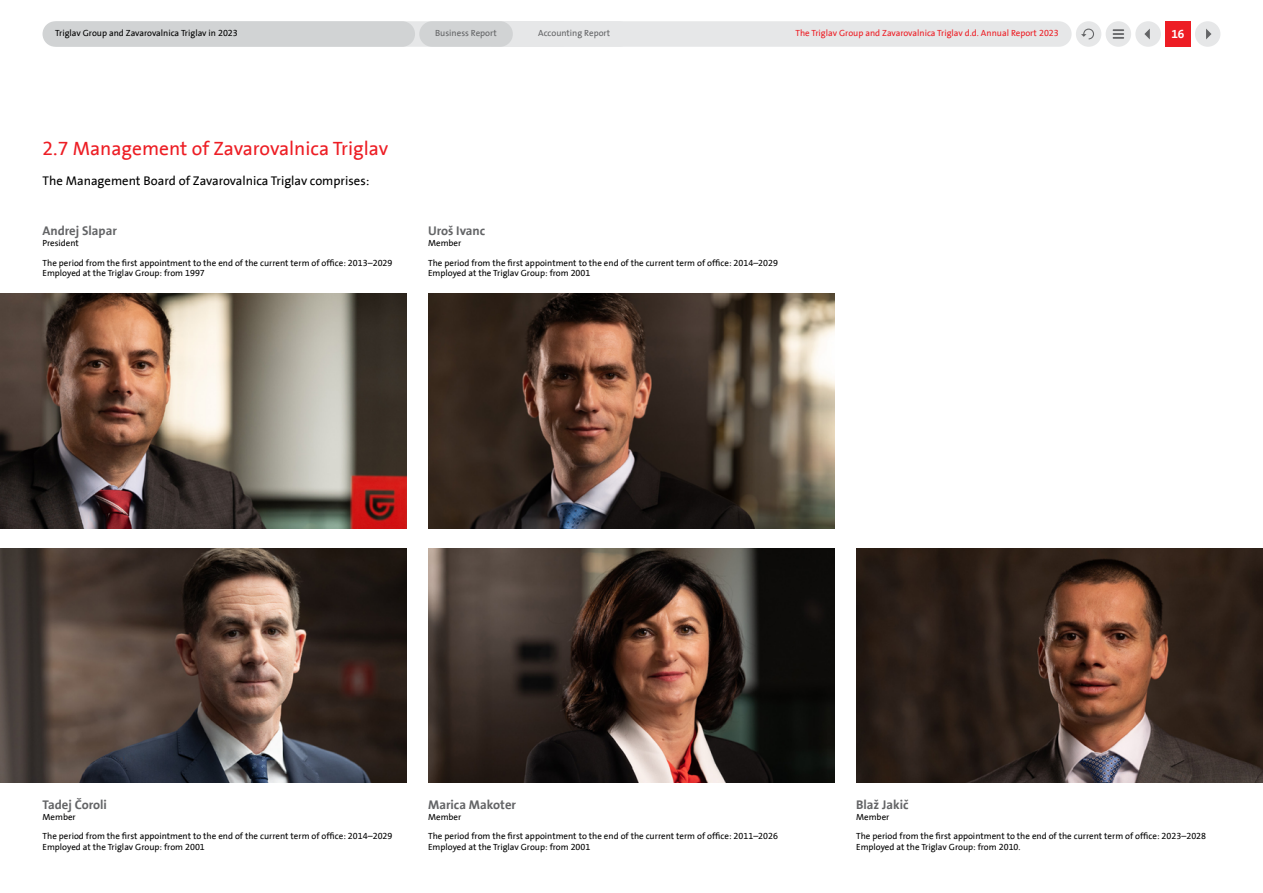
<style>
.page{position:relative;width:1263px;height:893px;background:#fff}
.page>*{position:absolute;margin:0;border:0;box-sizing:border-box;transform-origin:0 0}
.t1{font:19.5px "Triglav The Sans";color:#ed1d24}
.t2{font:700 12.75px "Triglav The Sans";color:#636466}
.t3{font:12.75px "Triglav The Sans";color:#000}
.t4{font:700 12px "Triglav The Sans";color:#fff}
.t5{font:9px/19.4px "Triglav The Sans";color:#000}
.t6{font:9px "Triglav The Sans";color:#ed1d24}
.t7{font:9px "Triglav The Sans";color:#636466}
</style>
<div class="page">
<div style="left:1195px;top:21px;width:25px;height:26px;background:#e6e7e8;border-radius:50%"></div>
<div style="left:1135px;top:21px;width:26px;height:26px;background:#e6e7e8;border-radius:50%"></div>
<div style="left:1106px;top:21px;width:25px;height:26px;background:#e6e7e8;border-radius:50%"></div>
<div style="left:1076px;top:21px;width:25px;height:26px;background:#e6e7e8;border-radius:50%"></div>
<svg style="left:1206px;top:29px;width:5px;height:10px"></svg>
<svg style="left:1144px;top:29px;width:6px;height:10px"></svg>
<svg style="left:1081px;top:29px;width:13px;height:10px"></svg>
<svg style="left:43px;top:21px;width:1028px;height:26px;background:#dddedf"></svg>
<div style="left:1165px;top:21px;width:26px;height:26px;background:#ed1d24"></div>
<svg style="left:1113px;top:29px;width:11px;height:10px"></svg>
<img style="left:428px;top:548px;width:407px;height:235px">
<img style="left:428px;top:293px;width:407px;height:235px">
<img style="left:0;top:548px;width:407px;height:235px">
<img style="left:0;top:293px;width:407px;height:235px">
<img style="left:856px;top:548px;width:407px;height:235px">
<p class="t5" style="left:55px;top:24px;width:184px">Triglav Group and Zavarovalnica Triglav in 2023</p>
<p class="t7" style="left:435px;top:28px;width:63px">Business Report</p>
<p class="t7" style="left:538px;top:28px;width:74px">Accounting Report</p>
<p class="t6" style="left:795px;top:28px;width:265px">The Triglav Group and Zavarovalnica Triglav d.d. Annual Report 2023</p>
<h3 class="t4" style="left:1171px;top:27px;width:15px">16</h3>
<h1 class="t1" style="left:43px;top:138px;width:347px">2.7 Management of Zavarovalnica Triglav</h1>
<h2 class="t3" style="left:43px;top:173px;width:328px">The Management Board of Zavarovalnica Triglav comprises:</h2>
<h2 class="t2" style="left:43px;top:224px;width:76px">Andrej Slapar</h2>
<p class="t5" style="left:43px;top:234px;width:351px">President<br>The period from the first appointment to the end of the current term of office: 2013–2029</p>
<p class="t5" style="left:43px;top:264px;width:164px">Employed at the Triglav Group: from 1997</p>
<h2 class="t2" style="left:428px;top:224px;width:59px">Uroš Ivanc</h2>
<p class="t5" style="left:428px;top:234px;width:351px">Member<br>The period from the first appointment to the end of the current term of office: 2014–2029</p>
<p class="t5" style="left:428px;top:264px;width:164px">Employed at the Triglav Group: from 2001</p>
<h2 class="t2" style="left:43px;top:798px;width:66px">Tadej Čoroli</h2>
<p class="t5" style="left:43px;top:808px;width:351px">Member<br>The period from the first appointment to the end of the current term of office: 2014–2029</p>
<p class="t5" style="left:43px;top:838px;width:164px">Employed at the Triglav Group: from 2001</p>
<h2 class="t2" style="left:428px;top:798px;width:89px">Marica Makoter</h2>
<p class="t5" style="left:428px;top:808px;width:351px">Member<br>The period from the first appointment to the end of the current term of office: 2011–2026</p>
<p class="t5" style="left:428px;top:838px;width:164px">Employed at the Triglav Group: from 2001</p>
<h2 class="t2" style="left:856px;top:798px;width:54px">Blaž Jakič</h2>
<p class="t5" style="left:856px;top:808px;width:351px">Member<br>The period from the first appointment to the end of the current term of office: 2023–2028</p>
<p class="t5" style="left:856px;top:838px;width:166px">Employed at the Triglav Group: from 2010.</p>
</div>
